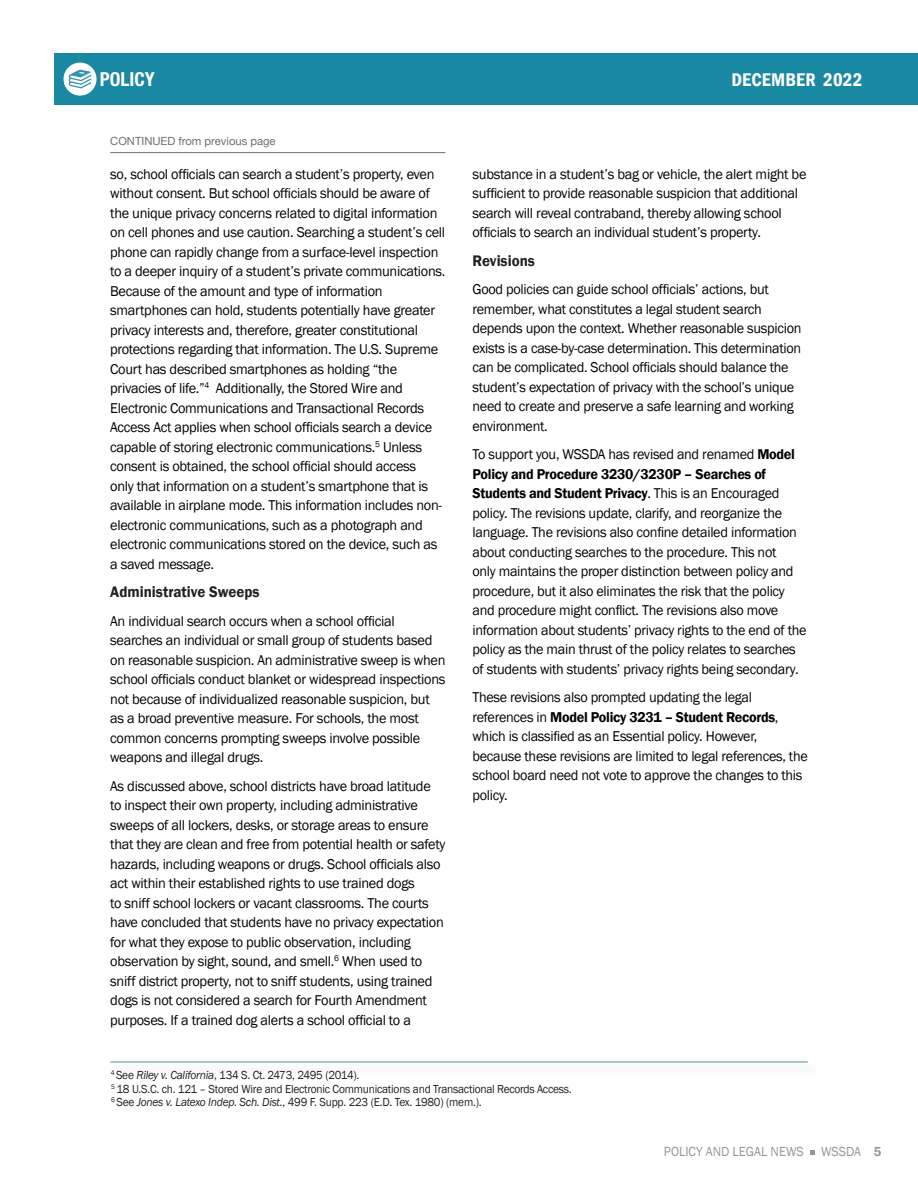
<style>
.page{position:relative;width:918px;height:1188px;background:#fff}
.page>*{position:absolute;margin:0;border:0;box-sizing:border-box;transform-origin:0 0}
.Header_0{font:700 condensed 19.35px "Helvetica Neue LT Std";color:#fff}
.t1{font:600 condensed 18.9px "Franklin Gothic";letter-spacing:.01em;color:#fff}
.t2{font:600 15.75px "Franklin Gothic";color:#231f20;scale:.95 1}
.t3{font:14.7px/19.5px "Franklin Gothic";letter-spacing:-.02em;color:#020304}
.t4{font:13.5px "Franklin Gothic";color:#949698;scale:.95 1}
.t5{font:12px "Franklin Gothic";letter-spacing:-.02em;color:#231f20;scale:.95 1}
.t6{font:11.25px "Helvetica Neue";color:#6d6f71}
.s1{font-weight:600}
.s2{font-style:italic}
</style>
<div class="page">
<svg style="left:810px;top:1150px;width:5px;height:5px"></svg>
<hr style="left:110px;top:152px;width:336px;height:1px;background:#6d6f71">
<div style="left:111px;top:1061px;width:711px;height:17px;background:#fbfbfb"></div>
<hr style="left:110px;top:1062px;width:698px;height:1px;background:#52909e">
<div style="left:54px;top:54px;width:864px;height:51px;background:#1988a3"></div>
<div style="left:64px;top:63px;width:33px;height:33px;background:#fff;border-radius:50%"></div>
<svg style="left:69px;top:70px;width:22px;height:18px"></svg>
<p class="Header_0" style="left:100px;top:68px;width:57px">POLICY</p>
<p class="t1" style="left:731px;top:67px;width:133px">DECEMBER 2022</p>
<p class="t6" style="left:110px;top:133px;width:167px">CONTINUED from previous page</p>
<p class="t3" style="left:110px;top:165px;width:337px">so, school officials can search a student’s property, even without consent. But school officials should be aware of the unique privacy concerns related to digital information on cell phones and use caution. Searching a student’s cell phone can rapidly change from a surface-level inspection to a deeper inquiry of a student’s private communications.<br>Because of the amount and type of information smartphones can hold, students potentially have greater privacy interests and, therefore, greater constitutional protections regarding that information. The U.S. Supreme Court has described smartphones as holding “the privacies of life.”<sup>4</sup> Additionally, the Stored Wire and Electronic Communications and Transactional Records Access Act applies when school officials search a device capable of storing electronic communications.<sup>5</sup> Unless consent is obtained, the school official should access<br>only that information on a student’s smartphone that is available in airplane mode. This information includes non&shy;electronic communications, such as a photograph and electronic communications stored on the device, such as a saved message.</p>
<p class="t2" style="left:110px;top:582px;width:159px">Administrative Sweeps</p>
<p class="t3" style="left:110px;top:612px;width:337px">An individual search occurs when a school official searches an individual or small group of students based on reasonable suspicion. An administrative sweep is when school officials conduct blanket or widespread inspections not because of individualized reasonable suspicion, but as a broad preventive measure. For schools, the most common concerns prompting sweeps involve possible weapons and illegal drugs.</p>
<p class="t3" style="left:110px;top:777px;width:337px">As discussed above, school districts have broad latitude to inspect their own property, including administrative sweeps of all lockers, desks, or storage areas to ensure that they are clean and free from potential health or safety hazards, including weapons or drugs. School officials also act within their established rights to use trained dogs<br>to sniff school lockers or vacant classrooms. The courts have concluded that students have no privacy expectation for what they expose to public observation, including observation by sight, sound, and smell.<sup>6</sup> When used to sniff district property, not to sniff students, using trained dogs is not considered a search for Fourth Amendment purposes. If a trained dog alerts a school official to a</p>
<p class="t3" style="left:472px;top:165px;width:336px">substance in a student’s bag or vehicle, the alert might be sufficient to provide reasonable suspicion that additional search will reveal contraband, thereby allowing school officials to search an individual student’s property.</p>
<p class="t2" style="left:472px;top:251px;width:67px">Revisions</p>
<p class="t3" style="left:472px;top:280px;width:330px">Good policies can guide school officials’ actions, but remember, what constitutes a legal student search depends upon the context. Whether reasonable suspicion exists is a case-by-case determination. This determination can be complicated. School officials should balance the student’s expectation of privacy with the school’s unique need to create and preserve a safe learning and working environment.</p>
<p class="t3" style="left:472px;top:445px;width:336px">To support you, WSSDA has revised and renamed <span class="s1">Model Policy and Procedure 3230/3230P – Searches of Students and Student Privacy</span>. This is an Encouraged policy. The revisions update, clarify, and reorganize the language. The revisions also confine detailed information about conducting searches to the procedure. This not<br>only maintains the proper distinction between policy and procedure, but it also eliminates the risk that the policy and procedure might conflict. The revisions also move information about students’ privacy rights to the end of the policy as the main thrust of the policy relates to searches of students with students’ privacy rights being secondary.</p>
<p class="t3" style="left:472px;top:688px;width:337px">These revisions also prompted updating the legal references in <span class="s1">Model Policy 3231 – Student Records</span>, which is classified as an Essential policy. However, because these revisions are limited to legal references, the school board need not vote to approve the changes to this policy.</p>
<p class="t5" style="left:111px;top:1068px;width:263px"><sup>4</sup> See <span class="s2">Riley v. California</span>, 134 S. Ct. 2473, 2495 (2014).</p>
<p class="t5" style="left:111px;top:1081px;width:486px"><sup>5</sup> 18 U.S.C. ch. 121 – Stored Wire and Electronic Communications and Transactional Records Access.</p>
<p class="t5" style="left:111px;top:1095px;width:391px"><sup>6</sup> See <span class="s2">Jones v. Latexo Indep. Sch. Dist.</span>, 499 F. Supp. 223 (E.D. Tex. 1980) (mem.).</p>
<p class="t4" style="left:664px;top:1143px;width:149px">POLICY AND LEGAL NEWS</p>
<p class="t4" style="left:821px;top:1143px;width:65px">WSSDA <span class="s1">5</span></p>
</div>
